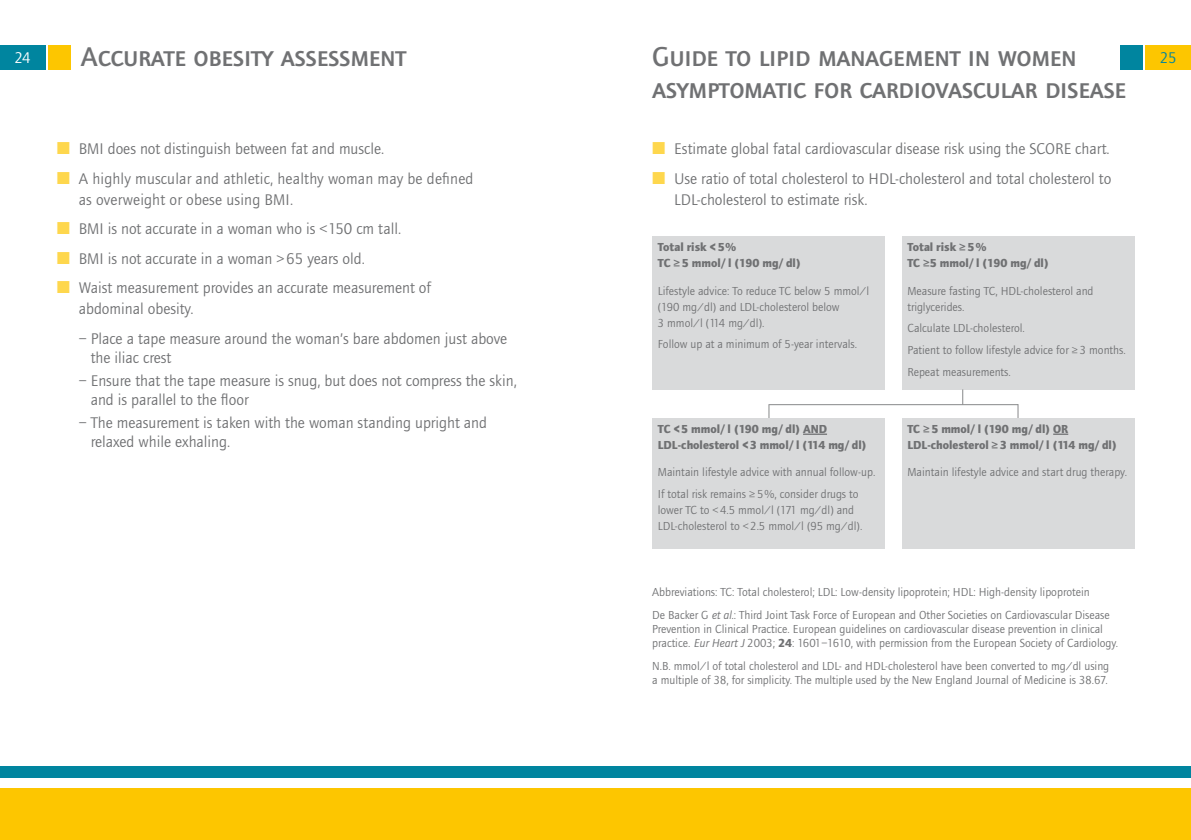
<style>
.page{position:relative;width:1191px;height:840px;background:#fff}
.page>*{position:absolute;margin:0;border:0;box-sizing:border-box;transform-origin:0 0}
.t1{font:500 28px/32px "Foundry Journal SC";color:#707173}
.t2{font:16px/29.6px "Foundry Journal";color:#707173}
.t3{font:16px "Foundry Journal";color:#fff}
.t4{font:16px "Foundry Journal";color:#00859f}
.t5{font:12px/16px "Foundry Journal";color:#707173}
.t6{font:700 12px/16px "Foundry Journal";color:#707173}
.s1{font-style:italic}
.s2{font-weight:700}
</style>
<div class="page">
<div style="left:1145px;top:45px;width:46px;height:25px;background:#fdc600"></div>
<div style="left:1120px;top:45px;width:22px;height:25px;background:#00859f"></div>
<div style="left:0;top:788px;width:1191px;height:51px;background:#fdc600"></div>
<div style="left:0;top:45px;width:45px;height:25px;background:#00859f"></div>
<div style="left:0;top:765px;width:1191px;height:12px;background:#00859f"></div>
<div style="left:48px;top:45px;width:23px;height:25px;background:#fdc600"></div>
<div style="left:652px;top:236px;width:232px;height:153px;background:#d9dadb"></div>
<hr style="left:768px;top:404px;width:250px;height:1px;background:#878889">
<div style="left:901px;top:236px;width:233px;height:153px;background:#d9dadb"></div>
<svg style="left:768px;top:405px;width:1px;height:13px"></svg>
<div style="left:652px;top:418px;width:232px;height:130px;background:#d9dadb"></div>
<svg style="left:803px;top:433px;width:24px;height:1px"></svg>
<svg style="left:1017px;top:404px;width:1px;height:14px"></svg>
<div style="left:901px;top:418px;width:233px;height:130px;background:#d9dadb"></div>
<svg style="left:1053px;top:433px;width:15px;height:1px"></svg>
<svg style="left:962px;top:389px;width:1px;height:15px"></svg>
<h1 class="t1" style="left:81px;top:41px;width:326px">Accurate obesity assessment</h1>
<h1 class="t1" style="left:652px;top:41px;width:475px">Guide to lipid management in women asymptomatic for cardiovascular disease</h1>
<h2 class="t3" style="left:15px;top:49px;width:18px">24</h2>
<h2 class="t4" style="left:1159px;top:49px;width:19px">25</h2>
<h2 class="t2" style="left:79px;top:134px;width:396px">BMI does not distinguish between fat and muscle.<br>A highly muscular and athletic, healthy woman may be defined</h2>
<h2 class="t2" style="left:79px;top:185px;width:354px">as overweight or obese using BMI.<br>BMI is not accurate in a woman who is &lt;150 cm tall.<br>BMI is not accurate in a woman &gt;65 years old.<br>Waist measurement provides an accurate measurement of</h2>
<h2 class="t2" style="left:79px;top:294px;width:116px">abdominal obesity.</h2>
<h2 class="t2" style="left:91px;top:329px;width:418px;line-height:19px;text-indent:-12px">– Place a tape measure around the woman’s bare abdomen just above the iliac crest</h2>
<h2 class="t2" style="left:91px;top:371px;width:427px;line-height:19px;text-indent:-12px">– Ensure that the tape measure is snug, but does not compress the skin, and is parallel to the floor</h2>
<h2 class="t2" style="left:91px;top:413px;width:398px;line-height:19px;text-indent:-12px">– The measurement is taken with the woman standing upright and relaxed while exhaling.</h2>
<h2 class="t2" style="left:674px;top:134px;width:438px">Estimate global fatal cardiovascular disease risk using the SCORE chart.<br>Use ratio of total cholesterol to HDL-cholesterol and total cholesterol to</h2>
<h2 class="t2" style="left:674px;top:185px;width:195px">LDL-cholesterol to estimate risk.</h2>
<p class="t6" style="left:658px;top:239px;width:144px">Total risk &lt; 5%<br>TC ≥5 mmol/l (190 mg/dl)</p>
<p class="t5" style="left:658px;top:283px;width:213px">Lifestyle advice: To reduce TC below 5 mmol/l (190 mg/dl) and LDL-cholesterol below<br>3 mmol/l (114 mg/dl).</p>
<p class="t5" style="left:658px;top:336px;width:201px">Follow up at a minimum of 5-year intervals.</p>
<p class="t6" style="left:907px;top:239px;width:143px">Total risk ≥5%<br>TC ≥5 mmol/l (190 mg/dl)</p>
<p class="t5" style="left:907px;top:283px;width:188px">Measure fasting TC, HDL-cholesterol and triglycerides.</p>
<p class="t5" style="left:907px;top:318px;width:220px;line-height:21.6px">Calculate LDL-cholesterol.<br>Patient to follow lifestyle advice for ≥3 months.<br>Repeat measurements.</p>
<p class="t6" style="left:658px;top:420px;width:210px">TC &lt;5 mmol/l (190 mg/dl) AND<br>LDL-cholesterol &lt;3 mmol/l (114 mg/dl)</p>
<p class="t5" style="left:658px;top:461px;width:219px;line-height:21.6px">Maintain lifestyle advice with annual follow-up.<br>If total risk remains ≥5%, consider drugs to</p>
<p class="t5" style="left:658px;top:502px;width:206px">lower TC to &lt;4.5 mmol/l (171 mg/dl) and<br>LDL-cholesterol to &lt;2.5 mmol/l (95 mg/dl).</p>
<p class="t6" style="left:907px;top:420px;width:211px">TC ≥5 mmol/l (190 mg/dl) OR<br>LDL-cholesterol ≥3 mmol/l (114 mg/dl)</p>
<p class="t5" style="left:907px;top:464px;width:221px">Maintain lifestyle advice and start drug therapy.</p>
<p class="t5" style="left:652px;top:581px;width:459px;line-height:22.6px">Abbreviations: TC: Total cholesterol; LDL: Low-density lipoprotein; HDL: High-density lipoprotein<br>De Backer G <span class="s1">et al.</span>: Third Joint Task Force of European and Other Societies on Cardiovascular Disease</p>
<p class="t5" style="left:652px;top:622px;width:467px;line-height:14px">Prevention in Clinical Practice. European guidelines on cardiovascular disease prevention in clinical practice. <span class="s1">Eur Heart J</span> 2003; <span class="s2">24</span>: 1601–1610, with permission from the European Society of Cardiology.</p>
<p class="t5" style="left:652px;top:658px;width:458px;line-height:14px">N.B. mmol/l of total cholesterol and LDL- and HDL-cholesterol have been converted to mg/dl using a multiple of 38, for simplicity. The multiple used by the New England Journal of Medicine is 38.67.</p>
</div>
